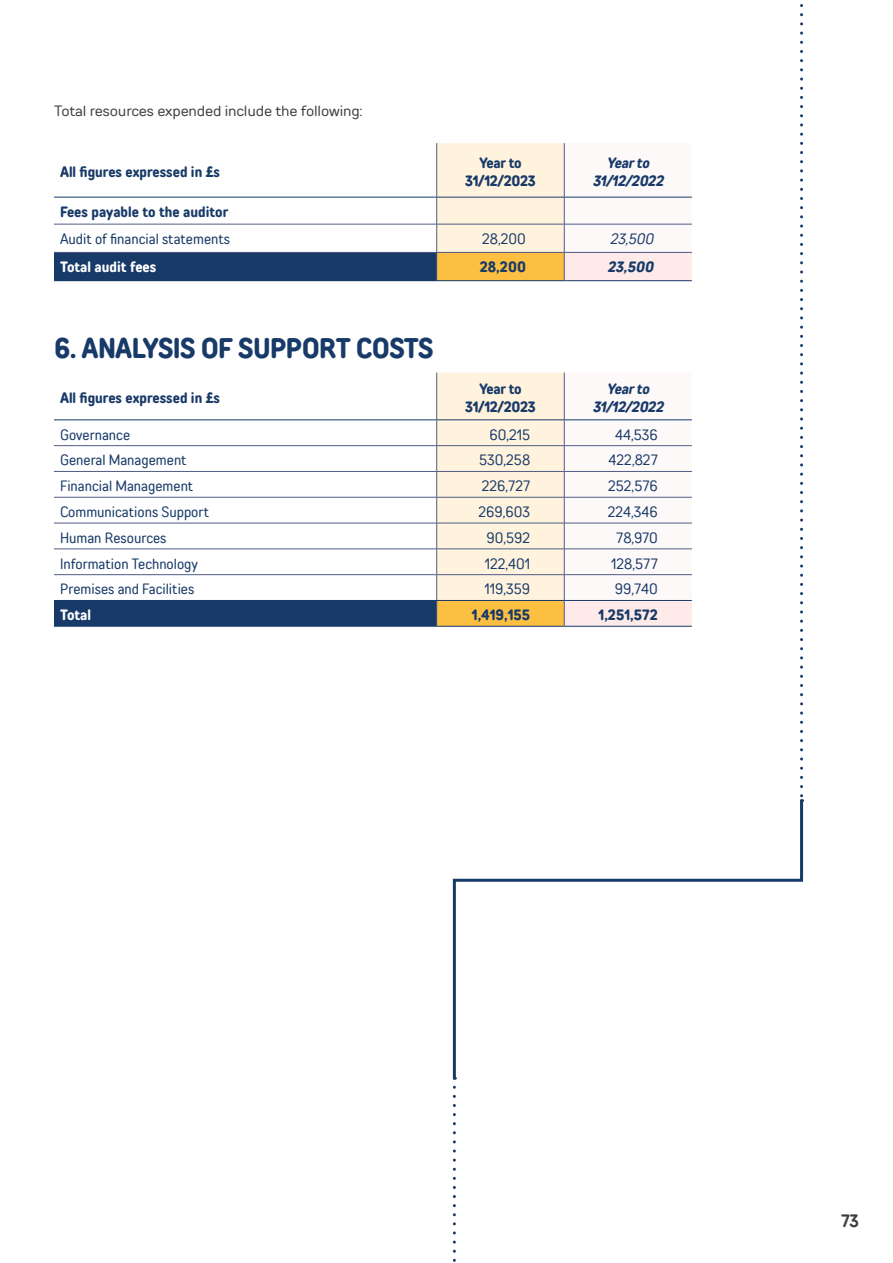
<style>
.page{position:relative;width:893px;height:1263px;background:#fff}
.page>*{position:absolute;margin:0;border:0;box-sizing:border-box;transform-origin:0 0}
.t1{font:700 condensed 28.5px "TT Rounds Neue";letter-spacing:-.025em;color:#183a68}
.t2{font:18px "TT Rounds Neue Cond D Bold";color:#3d3d3c}
.t3{font:condensed 15px "TT Rounds Neue";color:#183a68}
.t4{font:700 condensed 15px "TT Rounds Neue";color:#183a68}
.t5{font:15px "TT Rounds Neue";letter-spacing:-.01em;color:#3d3d3c}
.t6{font:italic 700 condensed 15px/18px "TT Rounds Neue";color:#183a68;text-align:center}
.t7{font:700 condensed 15px/18px "TT Rounds Neue";letter-spacing:-.025em;color:#183a68;text-align:center}
.t8{font:700 condensed 15px "TT Rounds Neue";color:#fff}
.t9{font:italic condensed 15px "TT Rounds Neue";color:#183a68}
</style>
<div class="page">
<div style="left:54px;top:252px;width:383px;height:29px;background:#183a68"></div>
<svg style="left:436px;top:143px;width:256px;height:137px"></svg>
<hr style="left:54px;top:224px;width:383px;height:1px;background:#4f5c86">
<hr style="left:437px;top:224px;width:127px;height:1px;background:#4f5c86">
<hr style="left:564px;top:224px;width:128px;height:1px;background:#4f5c86">
<hr style="left:54px;top:197px;width:383px;height:1px;background:#183a68">
<hr style="left:437px;top:197px;width:127px;height:1px;background:#183a68">
<hr style="left:564px;top:197px;width:128px;height:1px;background:#183a68">
<hr style="left:54px;top:252px;width:383px;height:1px;background:#4f5c86">
<hr style="left:437px;top:252px;width:127px;height:1px;background:#4f5c86">
<hr style="left:564px;top:252px;width:128px;height:1px;background:#4f5c86">
<hr style="left:437px;top:280px;width:127px;height:1px;background:#183a68">
<hr style="left:564px;top:280px;width:128px;height:1px;background:#183a68">
<div style="left:54px;top:600px;width:383px;height:26px;background:#183a68"></div>
<svg style="left:436px;top:373px;width:256px;height:253px"></svg>
<hr style="left:54px;top:445px;width:383px;height:1px;background:#4f5c86">
<hr style="left:437px;top:445px;width:127px;height:1px;background:#4f5c86">
<hr style="left:564px;top:445px;width:128px;height:1px;background:#4f5c86">
<hr style="left:54px;top:471px;width:383px;height:1px;background:#4f5c86">
<hr style="left:437px;top:471px;width:127px;height:1px;background:#4f5c86">
<hr style="left:564px;top:471px;width:128px;height:1px;background:#4f5c86">
<hr style="left:54px;top:497px;width:383px;height:1px;background:#4f5c86">
<hr style="left:437px;top:497px;width:127px;height:1px;background:#4f5c86">
<hr style="left:564px;top:497px;width:128px;height:1px;background:#4f5c86">
<hr style="left:54px;top:523px;width:383px;height:1px;background:#4f5c86">
<hr style="left:437px;top:523px;width:127px;height:1px;background:#4f5c86">
<hr style="left:564px;top:523px;width:128px;height:1px;background:#4f5c86">
<hr style="left:54px;top:549px;width:383px;height:1px;background:#4f5c86">
<hr style="left:437px;top:549px;width:127px;height:1px;background:#4f5c86">
<hr style="left:564px;top:549px;width:128px;height:1px;background:#4f5c86">
<hr style="left:54px;top:574px;width:383px;height:1px;background:#4f5c86">
<hr style="left:437px;top:574px;width:127px;height:1px;background:#4f5c86">
<hr style="left:564px;top:574px;width:128px;height:1px;background:#4f5c86">
<hr style="left:54px;top:419px;width:383px;height:1px;background:#183a68">
<hr style="left:437px;top:419px;width:127px;height:1px;background:#183a68">
<hr style="left:564px;top:419px;width:128px;height:1px;background:#183a68">
<hr style="left:54px;top:600px;width:383px;height:1px;background:#183a68">
<hr style="left:437px;top:600px;width:127px;height:1px;background:#183a68">
<hr style="left:564px;top:600px;width:128px;height:1px;background:#183a68">
<hr style="left:54px;top:626px;width:383px;height:1px;background:#183a68">
<hr style="left:437px;top:626px;width:127px;height:1px;background:#183a68">
<hr style="left:564px;top:626px;width:128px;height:1px;background:#183a68">
<svg style="left:800px;top:4px;width:3px;height:794px"></svg>
<svg style="left:452px;top:799px;width:352px;height:281px"></svg>
<svg style="left:453px;top:1087px;width:3px;height:175px"></svg>
<p class="t5" style="left:54px;top:101px;width:310px">Total resources expended include the following:</p>
<p class="t4" style="left:60px;top:162px;width:162px">All figures expressed in £s</p>
<p class="t7" style="left:465px;top:154px;width:72px">Year to<br>31/12/2023</p>
<p class="t6" style="left:593px;top:154px;width:76px">Yearto<br>31/12/2022</p>
<p class="t4" style="left:60px;top:202px;width:170px">Fees payable to the auditor</p>
<p class="t3" style="left:60px;top:229px;width:172px">Audit of financial statements</p>
<p class="t3" style="left:482px;top:229px;width:45px">28,200</p>
<p class="t9" style="left:610px;top:229px;width:48px">23,500</p>
<p class="t8" style="left:60px;top:257px;width:98px">Total audit fees</p>
<p class="t4" style="left:480px;top:257px;width:48px">28,200</p>
<p class="t6" style="left:607px;top:258px;width:51px">23,500</p>
<h1 class="t1" style="left:54px;top:329px;width:381px">6. ANALYSIS OF SUPPORT COSTS</h1>
<p class="t4" style="left:60px;top:388px;width:162px">All figures expressed in £s</p>
<p class="t7" style="left:465px;top:380px;width:72px">Year to<br>31/12/2023</p>
<p class="t6" style="left:593px;top:380px;width:76px">Yearto<br>31/12/2022</p>
<p class="t3" style="left:60px;top:425px;width:72px">Governance</p>
<p class="t3" style="left:489px;top:425px;width:42px">60,215</p>
<p class="t3" style="left:615px;top:425px;width:44px">44,536</p>
<p class="t3" style="left:60px;top:451px;width:128px">General Management</p>
<p class="t3" style="left:479px;top:451px;width:53px">530,258</p>
<p class="t3" style="left:609px;top:451px;width:51px">422,827</p>
<p class="t3" style="left:60px;top:476px;width:135px">Financial Management</p>
<p class="t3" style="left:482px;top:476px;width:50px">226,727</p>
<p class="t3" style="left:608px;top:476px;width:51px">252,576</p>
<p class="t3" style="left:60px;top:502px;width:151px">Communications Support</p>
<p class="t3" style="left:478px;top:502px;width:53px">269,603</p>
<p class="t3" style="left:608px;top:502px;width:52px">224,346</p>
<p class="t3" style="left:60px;top:528px;width:108px">Human Resources</p>
<p class="t3" style="left:486px;top:528px;width:45px">90,592</p>
<p class="t3" style="left:616px;top:528px;width:43px">78,970</p>
<p class="t3" style="left:60px;top:554px;width:139px">Information Technology</p>
<p class="t3" style="left:485px;top:554px;width:47px">122,401</p>
<p class="t3" style="left:611px;top:554px;width:48px">128,577</p>
<p class="t3" style="left:60px;top:580px;width:136px">Premises and Facilities</p>
<p class="t3" style="left:484px;top:580px;width:47px">119,359</p>
<p class="t3" style="left:615px;top:580px;width:45px">99,740</p>
<p class="t8" style="left:60px;top:605px;width:33px">Total</p>
<p class="t4" style="left:472px;top:605px;width:60px">1,419,155</p>
<p class="t4" style="left:598px;top:605px;width:61px">1,251,572</p>
<p class="t2" style="left:841px;top:1209px;width:19px">73</p>
</div>
